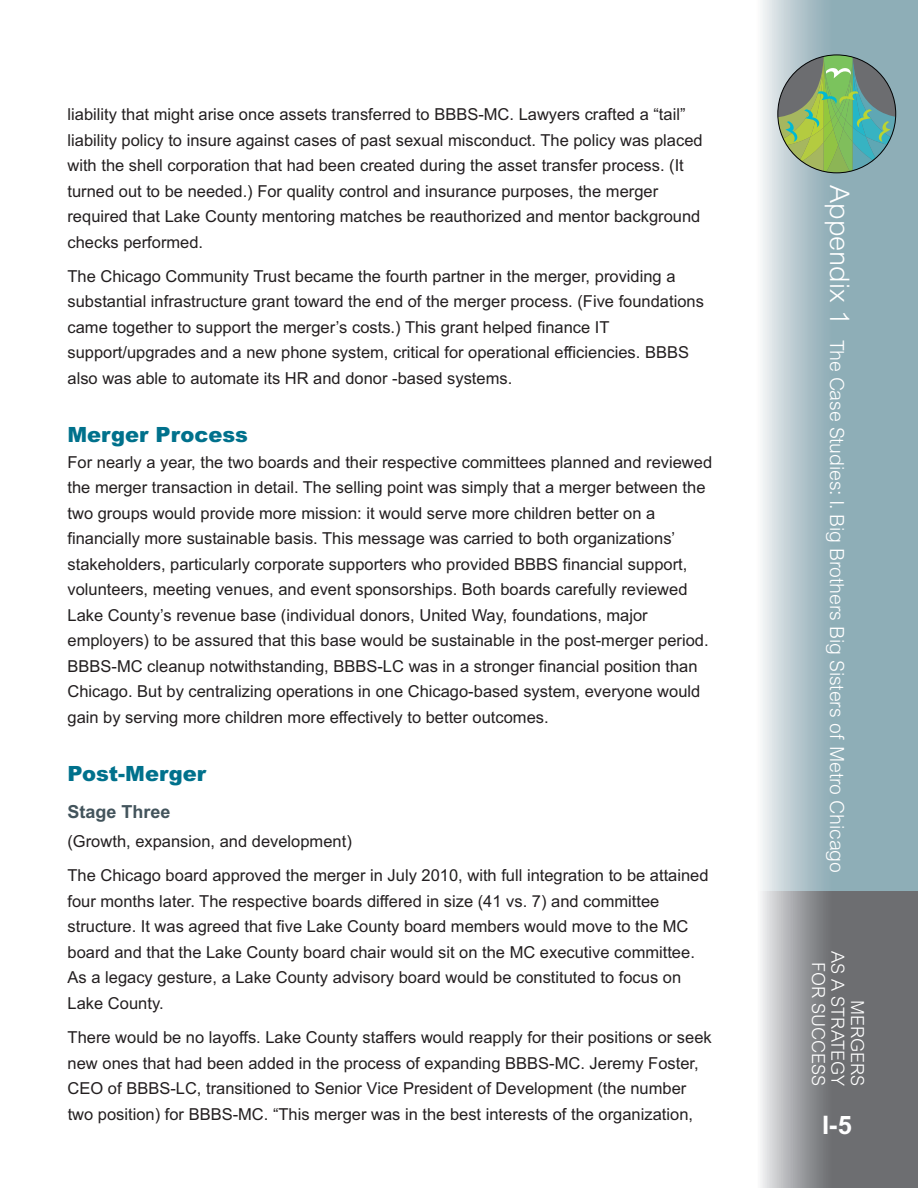
<style>
.page{position:relative;width:918px;height:1188px;background:#fff}
.page>*{position:absolute;margin:0;border:0;box-sizing:border-box;transform-origin:0 0}
.t1{font:700 25.5px "Arial";color:#fff}
.t2{font:900 21px "Arial";color:#00718c}
.t3{font:300 19.5px "Arial";letter-spacing:-.01em;color:#fff}
.t4{font:300 18px/19.5px "Arial";color:#fff;text-align:right}
.t5{font:700 18px "Arial";color:#43545c}
.t6{font:16.5px/25.5px "Arial";color:#231f20}
.s1{font-size:27px}
</style>
<div class="page">
<svg style="left:762px;top:0;width:156px;height:891px;background:#a2bbc3"></svg>
<svg style="left:760px;top:891px;width:158px;height:297px;background:#88898c"></svg>
<svg style="left:778px;top:55px;width:118px;height:118px;background:#7fa780"></svg>
<p class="t6" style="left:68px;top:102px;width:637px">liability that might arise once assets transferred to bbbs-mc. Lawyers crafted a “tail” liability policy to insure against cases of past sexual misconduct. the policy was placed with the shell corporation that had been created during the asset transfer process. (it turned out to be needed.) For quality control and insurance purposes, the merger required that Lake county mentoring matches be reauthorized and mentor background checks performed.</p>
<p class="t6" style="left:68px;top:264px;width:638px">the chicago community trust became the fourth partner in the merger, providing a substantial infrastructure grant toward the end of the merger process. (Five foundations came together to support the merger’s costs.) this grant helped finance it support/upgrades and a new phone system, critical for operational efficiencies. bbbs also was able to automate its hR and donor -based systems.</p>
<p class="t2" style="left:68px;top:423px;width:182px">Merger Process</p>
<p class="t6" style="left:68px;top:449px;width:646px">For nearly a year, the two boards and their respective committees planned and reviewed the merger transaction in detail. the selling point was simply that a merger between the two groups would provide more mission: it would serve more children better on a financially more sustainable basis. this message was carried to both organizations’ stakeholders, particularly corporate supporters who provided bbbs financial support, volunteers, meeting venues, and event sponsorships. both boards carefully reviewed Lake county’s revenue base (individual donors, United Way, foundations, major employers) to be assured that this base would be sustainable in the post-merger period. bbbs-mc cleanup notwithstanding, bbbs-Lc was in a stronger financial position than chicago. but by centralizing operations in one chicago-based system, everyone would gain by serving more children more effectively to better outcomes.</p>
<p class="t2" style="left:68px;top:762px;width:140px">Post-Merger</p>
<p class="t5" style="left:68px;top:801px;width:105px">Stage Three</p>
<p class="t6" style="left:68px;top:824px;width:643px;line-height:34.5px">(Growth, expansion, and development)<br>the chicago board approved the merger in July 2010, with full integration to be attained</p>
<p class="t6" style="left:68px;top:888px;width:629px">four months later. the respective boards differed in size (41 vs. 7) and committee structure. it was agreed that five Lake county board members would move to the mc board and that the Lake county board chair would sit on the mc executive committee. as a legacy gesture, a Lake county advisory board would be constituted to focus on Lake county.</p>
<p class="t6" style="left:68px;top:1025px;width:646px">there would be no layoffs. Lake county staffers would reapply for their positions or seek new ones that had been added in the process of expanding bbbs-mc. Jeremy Foster, ceo of bbbs-Lc, transitioned to senior Vice President of development (the number two position) for bbbs-mc. “this merger was in the best interests of the organization,</p>
<p class="t3" style="left:844px;top:185px;width:689px;rotate:90deg"><span class="s1">Appendix 1</span> The Case Studies: I. Big Brothers Big Sisters of Metro Chicago</p>
<p class="t4" style="left:865px;top:951px;width:136px;rotate:90deg">MERGERS<br>AS A STRATEGY<br>FOR SUCCESS</p>
<h1 class="t1" style="left:822px;top:1110px;width:31px">I-5</h1>
</div>
